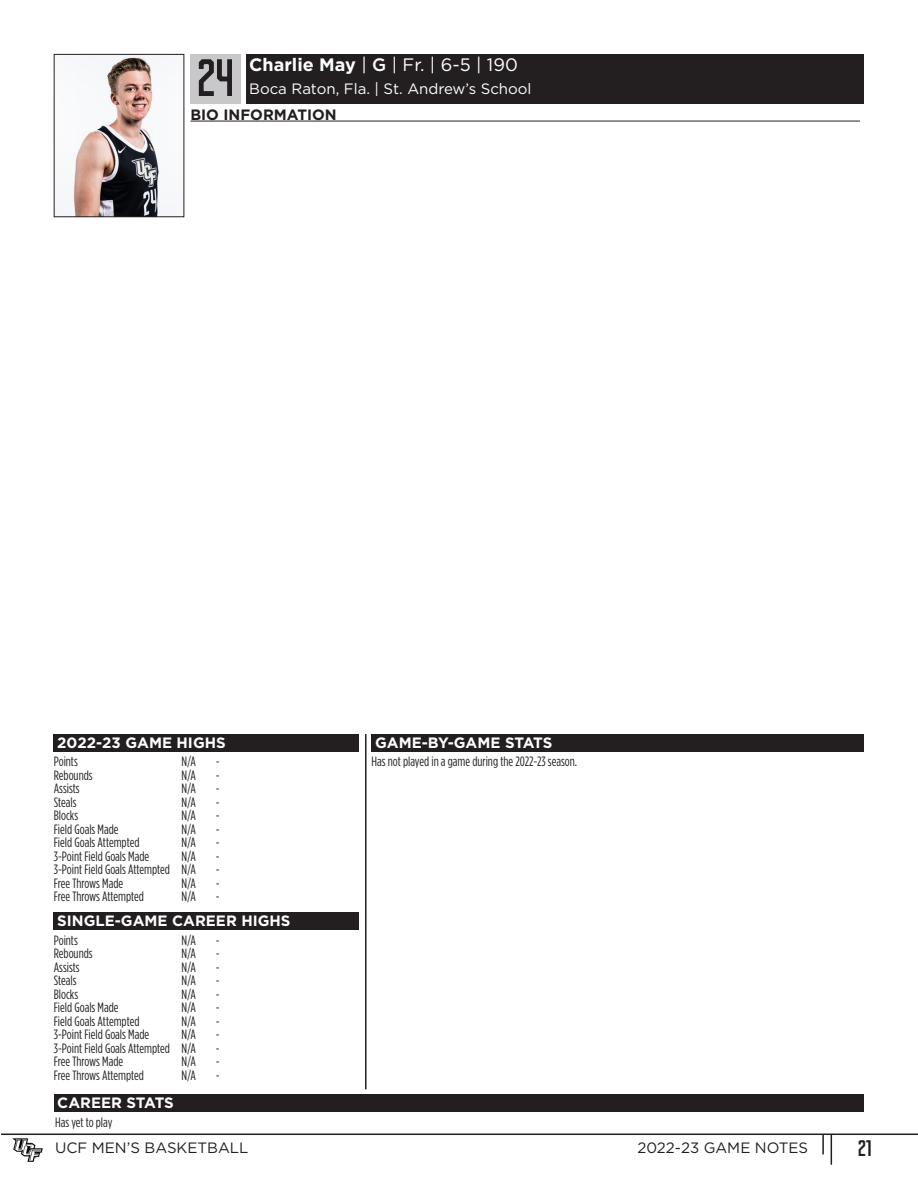
<style>
.page{position:relative;width:918px;height:1188px;background:#fff}
.page>*{position:absolute;margin:0;border:0;box-sizing:border-box;transform-origin:0 0}
.t1{font:52.5px "Knighted";color:#231f20}
.t2{font:22.5px "Knighted";color:#231f20}
.t3{font:18px "Gotham";color:#fff}
.t4{font:700 15px "Gotham";color:#fff}
.t5{font:15px "Gotham";color:#231f20}
.t6{font:15px "Gotham";color:#fff}
.t7{font:700 15px "Gotham";color:#231f20}
.t8{font:13.5px "Gotham Condensed";color:#231f20}
.s1{font-weight:700}
.s2{font-weight:500}
</style>
<div class="page">
<img style="left:10px;top:1133px;width:36px;height:29px">
<hr style="left:1px;top:1134px;width:917px;height:1px;background:#231f20">
<hr style="left:831px;top:1134px;width:1px;height:31px;background:#231f20">
<hr style="left:822px;top:1134px;width:2px;height:20px;background:#231f20">
<div style="left:246px;top:54px;width:618px;height:49px;background:#231f20"></div>
<img style="left:56px;top:56px;width:122px;height:159px">
<div style="left:54px;top:54px;width:130px;height:163px;border:1px solid #231f20"></div>
<div style="left:190px;top:54px;width:51px;height:49px;background:#c8c7c9"></div>
<hr style="left:190px;top:121px;width:670px;height:1px;background:#231f20">
<div style="left:54px;top:1094px;width:810px;height:17px;background:#231f20"></div>
<div style="left:372px;top:734px;width:492px;height:17px;background:#231f20"></div>
<div style="left:54px;top:912px;width:305px;height:18px;background:#231f20"></div>
<div style="left:54px;top:734px;width:305px;height:17px;background:#231f20"></div>
<hr style="left:365px;top:734px;width:2px;height:355px;background:#231f20">
<p class="t3" style="left:249px;top:54px;width:270px"><span class="s1">Charlie May</span> | <span class="s2">G</span> | Fr. | 6-5 | 190</p>
<p class="t1" style="left:197px;top:54px;width:38px">24</p>
<p class="t6" style="left:249px;top:79px;width:284px">Boca Raton, Fla. | St. Andrew’s School</p>
<p class="t7" style="left:190px;top:104px;width:148px">BIO INFORMATION</p>
<p class="t4" style="left:57px;top:732px;width:170px">2022-23 GAME HIGHS</p>
<p class="t8" style="left:54px;top:754px;width:26px">Points</p>
<p class="t8" style="left:182px;top:754px;width:16px">N/A</p>
<p class="t8" style="left:216px;top:754px;width:5px">-</p>
<p class="t8" style="left:54px;top:768px;width:40px">Rebounds</p>
<p class="t8" style="left:182px;top:768px;width:16px">N/A</p>
<p class="t8" style="left:216px;top:768px;width:5px">-</p>
<p class="t8" style="left:54px;top:781px;width:27px">Assists</p>
<p class="t8" style="left:182px;top:781px;width:16px">N/A</p>
<p class="t8" style="left:216px;top:781px;width:5px">-</p>
<p class="t8" style="left:54px;top:795px;width:24px">Steals</p>
<p class="t8" style="left:182px;top:795px;width:16px">N/A</p>
<p class="t8" style="left:216px;top:795px;width:5px">-</p>
<p class="t8" style="left:54px;top:808px;width:26px">Blocks</p>
<p class="t8" style="left:182px;top:808px;width:16px">N/A</p>
<p class="t8" style="left:216px;top:808px;width:5px">-</p>
<p class="t8" style="left:54px;top:822px;width:66px">Field Goals Made</p>
<p class="t8" style="left:182px;top:822px;width:16px">N/A</p>
<p class="t8" style="left:216px;top:822px;width:5px">-</p>
<p class="t8" style="left:54px;top:835px;width:87px">Field Goals Attempted</p>
<p class="t8" style="left:182px;top:835px;width:16px">N/A</p>
<p class="t8" style="left:216px;top:835px;width:5px">-</p>
<p class="t8" style="left:54px;top:849px;width:97px">3-Point Field Goals Made</p>
<p class="t8" style="left:182px;top:849px;width:16px">N/A</p>
<p class="t8" style="left:216px;top:849px;width:5px">-</p>
<p class="t8" style="left:54px;top:862px;width:144px">3-Point Field Goals Attempted N/A</p>
<p class="t8" style="left:216px;top:862px;width:5px">-</p>
<p class="t8" style="left:54px;top:876px;width:71px">Free Throws Made</p>
<p class="t8" style="left:182px;top:876px;width:16px">N/A</p>
<p class="t8" style="left:216px;top:876px;width:5px">-</p>
<p class="t8" style="left:54px;top:889px;width:92px">Free Throws Attempted</p>
<p class="t8" style="left:182px;top:889px;width:16px">N/A</p>
<p class="t8" style="left:216px;top:889px;width:5px">-</p>
<p class="t4" style="left:57px;top:911px;width:235px">SINGLE-GAME CAREER HIGHS</p>
<p class="t8" style="left:54px;top:932px;width:26px">Points</p>
<p class="t8" style="left:182px;top:932px;width:16px">N/A</p>
<p class="t8" style="left:216px;top:932px;width:5px">-</p>
<p class="t8" style="left:54px;top:946px;width:40px">Rebounds</p>
<p class="t8" style="left:182px;top:946px;width:16px">N/A</p>
<p class="t8" style="left:216px;top:946px;width:5px">-</p>
<p class="t8" style="left:54px;top:959px;width:27px">Assists</p>
<p class="t8" style="left:182px;top:959px;width:16px">N/A</p>
<p class="t8" style="left:216px;top:959px;width:5px">-</p>
<p class="t8" style="left:54px;top:973px;width:24px">Steals</p>
<p class="t8" style="left:182px;top:973px;width:16px">N/A</p>
<p class="t8" style="left:216px;top:973px;width:5px">-</p>
<p class="t8" style="left:54px;top:986px;width:26px">Blocks</p>
<p class="t8" style="left:182px;top:986px;width:16px">N/A</p>
<p class="t8" style="left:216px;top:986px;width:5px">-</p>
<p class="t8" style="left:54px;top:1000px;width:66px">Field Goals Made</p>
<p class="t8" style="left:182px;top:1000px;width:16px">N/A</p>
<p class="t8" style="left:216px;top:1000px;width:5px">-</p>
<p class="t8" style="left:54px;top:1013px;width:87px">Field Goals Attempted</p>
<p class="t8" style="left:182px;top:1013px;width:16px">N/A</p>
<p class="t8" style="left:216px;top:1013px;width:5px">-</p>
<p class="t8" style="left:54px;top:1027px;width:97px">3-Point Field Goals Made</p>
<p class="t8" style="left:182px;top:1027px;width:16px">N/A</p>
<p class="t8" style="left:216px;top:1027px;width:5px">-</p>
<p class="t8" style="left:54px;top:1040px;width:144px">3-Point Field Goals Attempted N/A</p>
<p class="t8" style="left:216px;top:1040px;width:5px">-</p>
<p class="t8" style="left:54px;top:1054px;width:71px">Free Throws Made</p>
<p class="t8" style="left:182px;top:1054px;width:16px">N/A</p>
<p class="t8" style="left:216px;top:1054px;width:5px">-</p>
<p class="t8" style="left:54px;top:1067px;width:92px">Free Throws Attempted</p>
<p class="t8" style="left:182px;top:1067px;width:16px">N/A</p>
<p class="t8" style="left:216px;top:1067px;width:5px">-</p>
<p class="t4" style="left:57px;top:1092px;width:118px">CAREER STATS</p>
<p class="t8" style="left:55px;top:1115px;width:59px">Has yet to play</p>
<p class="t4" style="left:375px;top:732px;width:179px">GAME-BY-GAME STATS</p>
<p class="t8" style="left:372px;top:754px;width:207px">Has not played in a game during the 2022-23 season.</p>
<p class="t5" style="left:55px;top:1138px;width:195px">UCF MEN’S BASKETBALL</p>
<p class="t5" style="left:637px;top:1138px;width:172px">2022-23 GAME NOTES</p>
<h2 class="t2" style="left:858px;top:1138px;width:15px">21</h2>
</div>
